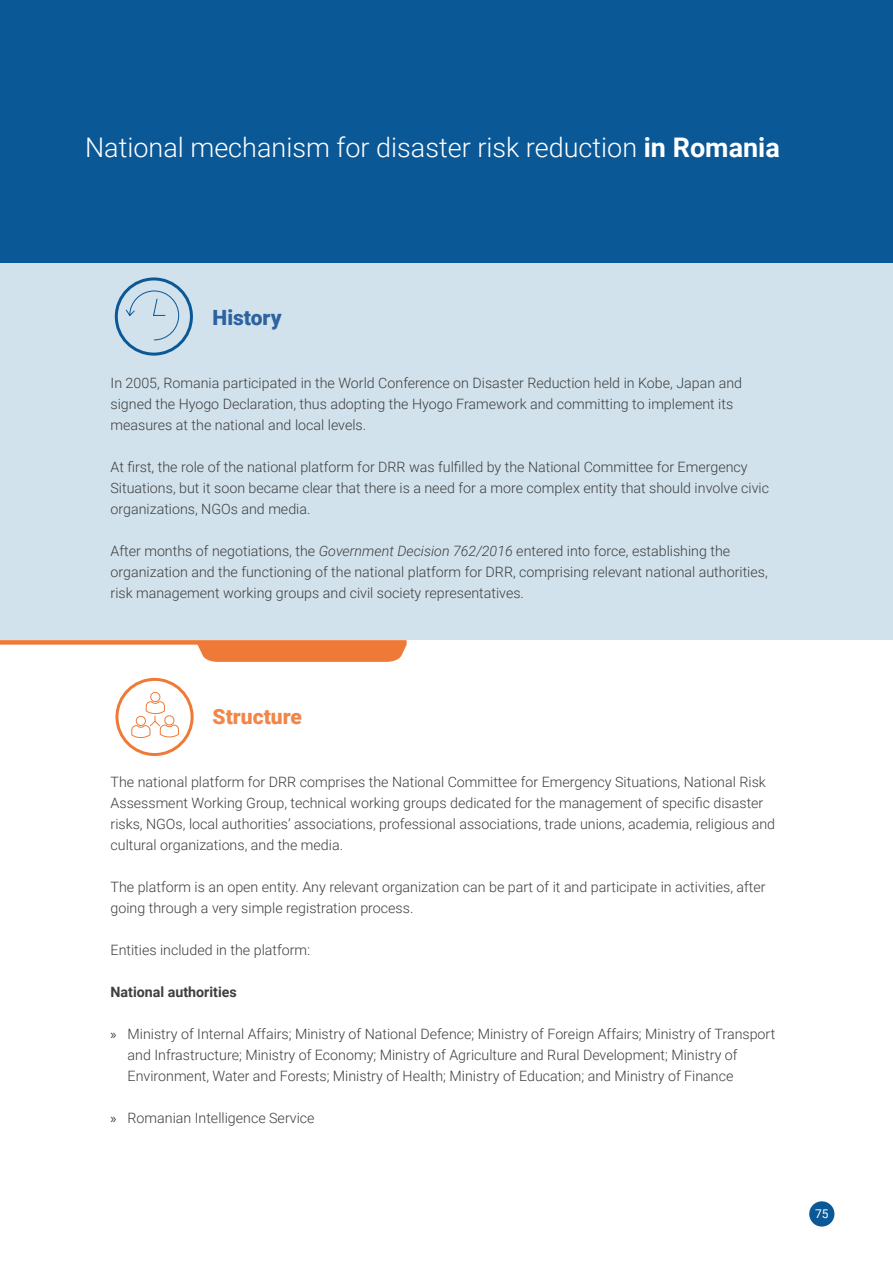
<style>
.page{position:relative;width:893px;height:1263px;background:#fff}
.page>*{position:absolute;margin:0;border:0;box-sizing:border-box;transform-origin:0 0}
.Case_study_names{font:300 27px "Roboto";color:#fff}
.Headings_case_study_Structure_orange{font:900 21px "Roboto";color:#f18648}
.Headings_Case_Study{font:900 21px "Roboto";color:#2d639f}
.History_body_text{font:300 14.25px/21px "Roboto";color:#3e3e3f}
.History_body_text-2{font:700 14.25px "Roboto";color:#3e3e3f}
.t1{font:12px "Roboto";color:#fff}
.s1{font-weight:700}
.s2{font-style:italic}
.s3{font-family:"Myriad Pro";font-weight:400}
</style>
<div class="page">
<div style="left:0;top:254px;width:893px;height:386px;background:#d1e2ec"></div>
<div style="left:0;top:0;width:893px;height:262px;background:#0b5897"></div>
<div style="left:115px;top:277px;width:78px;height:79px;border:3px solid #0b5897;border-radius:50%"></div>
<svg style="left:125px;top:290px;width:54px;height:51px"></svg>
<div style="left:115px;top:678px;width:79px;height:78px;border:3px solid #ef7a37;border-radius:50%"></div>
<svg style="left:131px;top:691px;width:48px;height:47px"></svg>
<svg style="left:0;top:640px;width:407px;height:22px"></svg>
<div style="left:809px;top:1201px;width:25px;height:25px;background:#0b5897;border-radius:50%"></div>
<p class="Case_study_names" style="left:85px;top:129px;width:696px">National mechanism for disaster risk reduction <span class="s1">in Romania</span></p>
<p class="Headings_Case_Study" style="left:213px;top:303px;width:70px">History</p>
<p class="History_body_text" style="left:111px;top:372px;width:633px">In 2005, Romania participated in the World Conference on Disaster Reduction held in Kobe, Japan and signed the Hyogo Declaration, thus adopting the Hyogo Framework and committing to implement its measures at the national and local levels.</p>
<p class="History_body_text" style="left:111px;top:456px;width:660px">At first, the role of the national platform for DRR was fulfilled by the National Committee for Emergency<br>Situations, but it soon became clear that there is a need for a more complex entity that should involve civic organizations, NGOs and media.</p>
<p class="History_body_text" style="left:111px;top:540px;width:659px">After months of negotiations, the <span class="s2">Government Decision 762/2016</span> entered into force, establishing the organization and the functioning of the national platform for DRR, comprising relevant national authorities, risk management working groups and civil society representatives.</p>
<p class="Headings_case_study_Structure_orange" style="left:213px;top:702px;width:91px">Structure</p>
<p class="History_body_text" style="left:111px;top:771px;width:666px">The national platform for DRR comprises the National Committee for Emergency Situations, National Risk Assessment Working Group, technical working groups dedicated for the management of specific disaster risks, NGOs, local authorities’ associations, professional associations, trade unions, academia, religious and cultural organizations, and the media.</p>
<p class="History_body_text" style="left:111px;top:876px;width:657px">The platform is an open entity. Any relevant organization can be part of it and participate in activities, after going through a very simple registration process.</p>
<p class="History_body_text" style="left:111px;top:939px;width:201px">Entities included in the platform:</p>
<p class="History_body_text-2" style="left:111px;top:982px;width:128px">National authorities</p>
<p class="History_body_text" style="left:128px;top:1023px;width:649px;text-indent:-17px"><span class="s3">»</span> Ministry of Internal Affairs; Ministry of National Defence; Ministry of Foreign Affairs; Ministry of Transport and Infrastructure; Ministry of Economy; Ministry of Agriculture and Rural Development; Ministry of<br>Environment, Water and Forests; Ministry of Health; Ministry of Education; and Ministry of Finance</p>
<p class="History_body_text" style="left:111px;top:1107px;width:206px"><span class="s3">»</span> Romanian Intelligence Service</p>
<p class="t1" style="left:815px;top:1206px;width:15px">75</p>
</div>
